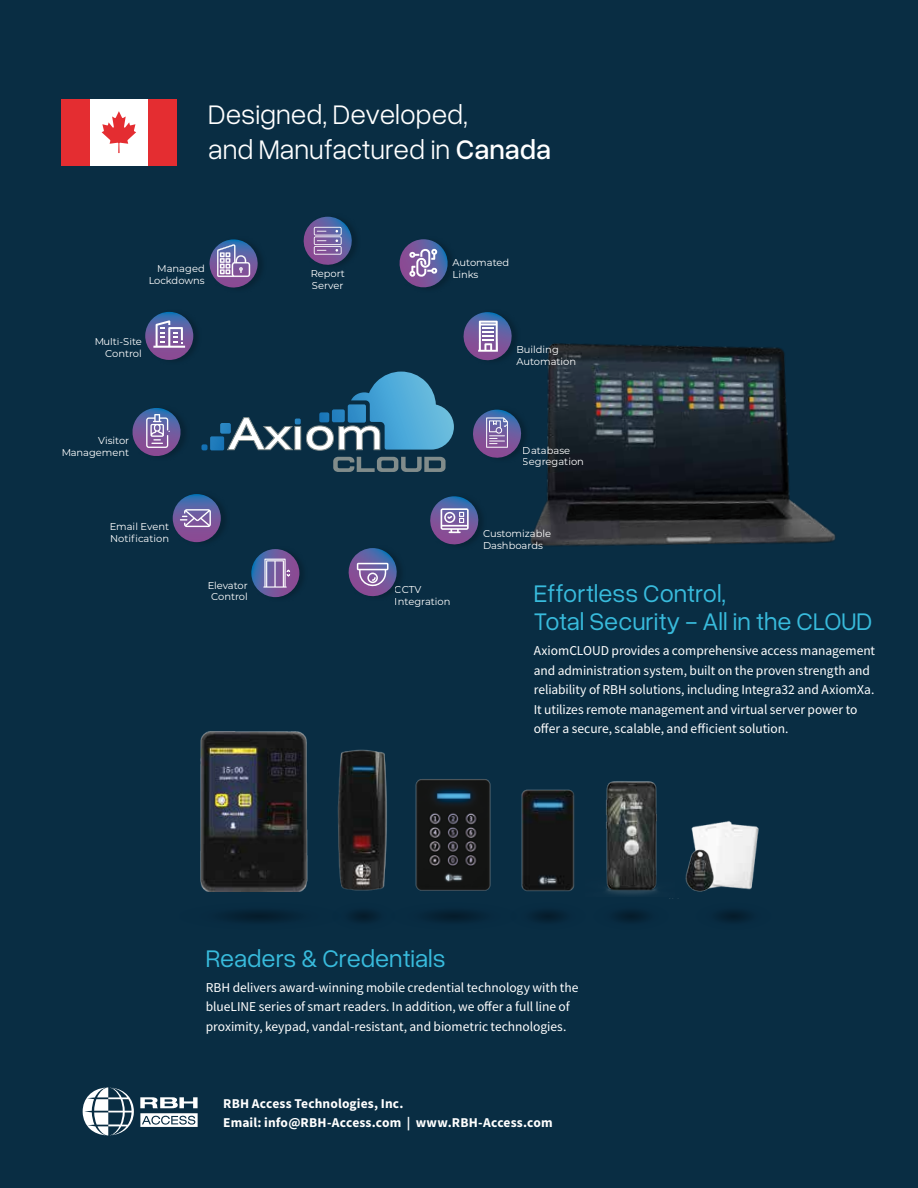
<style>
.page{position:relative;width:918px;height:1188px;background:#092d43}
.page>*{position:absolute;margin:0;border:0;box-sizing:border-box;transform-origin:0 0}
.t1{font:28.5px/34.5px "Overused Grotesk";color:#fff}
.t2{font:25.5px/28.5px "Overused Grotesk";color:#38bbdc}
.t3{font:13.5px/19.5px "Source Sans Pro";letter-spacing:-.005em;color:#fff}
.t4{font:700 13.5px/19px "Source Sans Pro";letter-spacing:.01em;color:#fff}
.t5{font:9.9px/11.9px "Montserrat";color:#fff}
.s1{font-weight:500}
</style>
<div class="page">
<div style="left:61px;top:99px;width:29px;height:67px;background:#e42d31"></div>
<div style="left:90px;top:99px;width:58px;height:67px;background:#fff"></div>
<div style="left:148px;top:99px;width:29px;height:67px;background:#e42d31"></div>
<svg style="left:102px;top:111px;width:34px;height:42px"></svg>
<svg style="left:83px;top:1087px;width:51px;height:49px"></svg>
<svg style="left:140px;top:1097px;width:58px;height:30px"></svg>
<img style="left:416px;top:779px;width:75px;height:112px">
<img style="left:200px;top:732px;width:108px;height:159px">
<img style="left:337px;top:750px;width:50px;height:141px">
<img style="left:521px;top:789px;width:54px;height:102px">
<svg style="left:226px;top:910px;width:421px;height:12px"></svg>
<img style="left:606px;top:781px;width:51px;height:114px">
<svg style="left:718px;top:910px;width:31px;height:12px"></svg>
<img style="left:691px;top:820px;width:68px;height:70px">
<img style="left:672px;top:838px;width:56px;height:61px">
<img style="left:530px;top:343px;width:306px;height:203px">
<svg style="left:333px;top:457px;width:113px;height:15px"></svg>
<svg style="left:201px;top:372px;width:253px;height:79px"></svg>
<svg style="left:348px;top:548px;width:52px;height:49px"></svg>
<svg style="left:132px;top:408px;width:51px;height:48px"></svg>
<img style="left:172px;top:508px;width:52px;height:35px">
<svg style="left:173px;top:494px;width:48px;height:48px"></svg>
<img style="left:274px;top:565px;width:28px;height:33px">
<svg style="left:251px;top:549px;width:49px;height:48px"></svg>
<img style="left:259px;top:256px;width:2px;height:18px">
<svg style="left:209px;top:239px;width:50px;height:49px"></svg>
<svg style="left:430px;top:496px;width:51px;height:49px"></svg>
<svg style="left:463px;top:312px;width:51px;height:49px"></svg>
<img style="left:169px;top:311px;width:27px;height:35px">
<svg style="left:145px;top:312px;width:49px;height:48px"></svg>
<svg style="left:399px;top:239px;width:52px;height:49px"></svg>
<img style="left:494px;top:405px;width:38px;height:59px">
<svg style="left:473px;top:410px;width:51px;height:50px"></svg>
<svg style="left:303px;top:217px;width:52px;height:48px"></svg>
<h1 class="t1" style="left:208px;top:96px;width:344px">Designed, Developed,<br>and Manufactured in <span class="s1">Canada</span></h1>
<p class="t5" style="left:148px;top:262px;width:58px;text-align:right">Managed<br>Lockdowns</p>
<p class="t5" style="left:94px;top:336px;width:49px;text-align:right">Multi-Site<br>Control</p>
<p class="t5" style="left:61px;top:434px;width:70px;text-align:right">Visitor<br>Management</p>
<p class="t5" style="left:110px;top:520px;width:61px">Email Event<br>Notification</p>
<p class="t5" style="left:208px;top:579px;width:42px;text-align:center">Elevator<br>Control</p>
<p class="t5" style="left:311px;top:267px;width:36px">Report<br>Server</p>
<p class="t5" style="left:453px;top:256px;width:58px">Automated<br>Links</p>
<p class="t5" style="left:516px;top:343px;width:61px">Building<br>Automation</p>
<p class="t5" style="left:523px;top:444px;width:63px">Database<br>Segregation</p>
<p class="t5" style="left:395px;top:583px;width:57px">CCTV<br>Integration</p>
<p class="t5" style="left:483px;top:527px;width:70px">Customizable<br>Dashboards</p>
<h2 class="t2" style="left:534px;top:577px;width:340px">Effortless Control,<br>Total Security - All in the CLOUD</h2>
<p class="t3" style="left:534px;top:641px;width:343px">AxiomCLOUD provides a comprehensive access management and administration system, built on the proven strength and reliability of RBH solutions, including Integra32 and AxiomXa.<br>It utilizes remote management and virtual server power to offer a secure, scalable, and efficient solution.</p>
<h2 class="t2" style="left:206px;top:942px;width:241px">Readers &amp; Credentials</h2>
<p class="t3" style="left:206px;top:977px;width:374px">RBH delivers award-winning mobile credential technology with the blueLINE series of smart readers. In addition, we offer a full line of proximity, keypad, vandal-resistant, and biometric technologies.</p>
<p class="t4" style="left:223px;top:1094px;width:331px">RBH Access Technologies, Inc.<br>Email: info@RBH-Access.com | www.RBH-Access.com</p>
</div>
